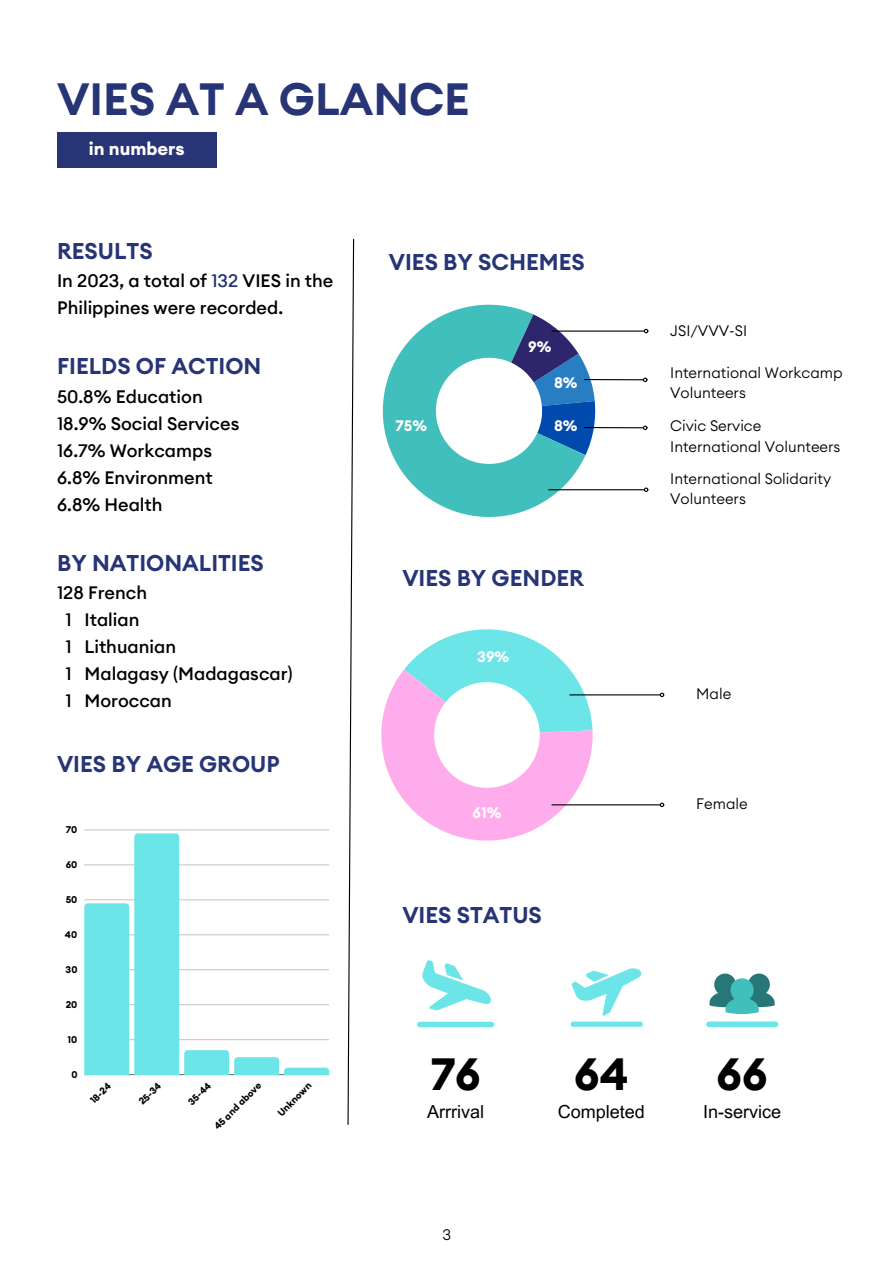
<style>
.page{position:relative;width:894px;height:1264px;background:#fff}
.page>*{position:absolute;margin:0;border:0;box-sizing:border-box;transform-origin:0 0}
.t1{font:600 45px "Euclid Circular A";color:#273475}
.t2{font:700 45px "Euclid Circular A";color:#000}
.t3{font:600 22.5px "Euclid Circular A";color:#273475}
.t4{font:500 18px/27px "Euclid Circular A";color:#000}
.t5{font:18px "Arial MT Pro";color:#000}
.t6{font:700 18px "Euclid Circular A";color:#fff}
.t7{font:300 15px/20.2px "Euclid Circular A";color:#000}
.t8{font:700 15px "Euclid Circular A";color:#fff}
.t9{font:700 9.6px "Euclid Circular A";color:#000}
.s1{color:#273475}
</style>
<div class="page">
<svg style="left:382px;top:304px;width:239px;height:213px;fill:#40bfbc"></svg>
<svg style="left:495px;top:305px;width:121px;height:165px"></svg>
<svg style="left:381px;top:629px;width:231px;height:212px"></svg>
<svg style="left:347px;top:238px;width:7px;height:887px"></svg>
<svg style="left:422px;top:960px;width:69px;height:50px"></svg>
<div style="left:417px;top:1021px;width:77px;height:6px;background:#6ce5e8;border-radius:3px"></div>
<svg style="left:571px;top:968px;width:70px;height:47px"></svg>
<div style="left:570px;top:1021px;width:72px;height:5px;background:#6ce5e8;border-radius:3px"></div>
<svg style="left:709px;top:973px;width:65px;height:41px"></svg>
<div style="left:708px;top:1021px;width:67px;height:6px;background:#6ce5e8"></div>
<hr style="left:84px;top:1074px;width:245px;height:1px;background:#000">
<hr style="left:84px;top:829px;width:245px;height:1px;background:#000">
<svg style="left:84px;top:833px;width:245px;height:241px"></svg>
<div style="left:57px;top:133px;width:159px;height:35px;background:#273475"></div>
<hr style="left:551px;top:330px;width:93px;height:1px;background:#000">
<svg style="left:643px;top:329px;width:5px;height:4px"></svg>
<hr style="left:584px;top:379px;width:59px;height:1px;background:#000">
<svg style="left:642px;top:377px;width:5px;height:5px"></svg>
<hr style="left:548px;top:489px;width:96px;height:1px;background:#000">
<svg style="left:643px;top:487px;width:5px;height:5px"></svg>
<hr style="left:569px;top:694px;width:91px;height:1px;background:#000">
<svg style="left:659px;top:692px;width:5px;height:5px"></svg>
<hr style="left:551px;top:804px;width:109px;height:1px;background:#000">
<svg style="left:659px;top:802px;width:5px;height:5px"></svg>
<hr style="left:584px;top:427px;width:59px;height:1px;background:#000">
<svg style="left:642px;top:425px;width:5px;height:5px"></svg>
<h6 class="t1" style="left:57px;top:79px;width:414px">VIES AT A GLANCE</h6>
<h2 class="t6" style="left:89px;top:140px;width:97px">in numbers</h2>
<p class="t3" style="left:57px;top:241px;width:97px">RESULTS</p>
<p class="t4" style="left:57px;top:268px;width:278px">In 2023, a total of <span class="s1">132</span> VIES in the<br>Philippines were recorded.</p>
<p class="t3" style="left:57px;top:356px;width:206px">FIELDS OF ACTION</p>
<p class="t4" style="left:57px;top:383px;width:184px">50.8% Education<br>18.9% Social Services<br>16.7% Workcamps<br>6.8% Environment<br>6.8% Health</p>
<p class="t3" style="left:57px;top:552px;width:208px">BY NATIONALITIES</p>
<p class="t4" style="left:66px;top:580px;width:229px;text-indent:-8px">128 French<br>1 Italian<br>1 Lithuanian<br>1 Malagasy (Madagascar)<br>1 Moroccan</p>
<p class="t3" style="left:57px;top:753px;width:224px">VIES BY AGE GROUP</p>
<p class="t9" style="left:66px;top:825px;width:13px">70</p>
<p class="t9" style="left:66px;top:860px;width:13px">60</p>
<p class="t9" style="left:66px;top:895px;width:13px">50</p>
<p class="t9" style="left:65px;top:930px;width:14px">40</p>
<p class="t9" style="left:66px;top:965px;width:13px">30</p>
<p class="t9" style="left:66px;top:1000px;width:13px">20</p>
<p class="t9" style="left:67px;top:1035px;width:11px">10</p>
<h6 class="t3" style="left:389px;top:251px;width:197px">VIES BY SCHEMES</h6>
<h2 class="t8" style="left:528px;top:340px;width:25px">9%</h2>
<p class="t8" style="left:554px;top:376px;width:25px">8%</p>
<h6 class="t8" style="left:395px;top:419px;width:33px">75%</h6>
<h2 class="t8" style="left:554px;top:419px;width:25px">8%</h2>
<p class="t3" style="left:402px;top:567px;width:183px">VIES BY GENDER</p>
<h4 class="t8" style="left:477px;top:650px;width:34px">39%</h4>
<h4 class="t8" style="left:472px;top:806px;width:30px">61%</h4>
<p class="t3" style="left:402px;top:904px;width:141px">VIES STATUS</p>
<p class="t7" style="left:670px;top:321px;width:78px">JSI/VVV-SI</p>
<p class="t7" style="left:670px;top:363px;width:174px">International Workcamp<br>Volunteers</p>
<p class="t7" style="left:670px;top:417px;width:172px">Civic Service<br>International Volunteers</p>
<p class="t7" style="left:670px;top:469px;width:162px">International Solidarity<br>Volunteers</p>
<h5 class="t7" style="left:696px;top:684px;width:37px">Male</h5>
<p class="t7" style="left:696px;top:794px;width:53px">Female</p>
<p class="t9" style="left:71px;top:1070px;width:8px">0</p>
<p class="t9" style="left:89px;top:1098px;width:26px;rotate:-45deg">18-24</p>
<p class="t9" style="left:137px;top:1099px;width:28px;rotate:-45deg">25-34</p>
<p class="t9" style="left:187px;top:1100px;width:23px;rotate:-45deg">35-4</p>
<p class="t9" style="left:212px;top:1124px;width:64px;rotate:-45deg">45 and above</p>
<p class="t9" style="left:276px;top:1111px;width:45px;rotate:-45deg">Unknown</p>
<h1 class="t2" style="left:430px;top:1053px;width:52px">76</h1>
<h3 class="t2" style="left:574px;top:1053px;width:56px">64</h3>
<h2 class="t2" style="left:716px;top:1053px;width:53px">66</h2>
<h6 class="t5" style="left:427px;top:1104px;width:58px">Arrrival</h6>
<h6 class="t5" style="left:557px;top:1104px;width:89px">Completed</h6>
<h6 class="t5" style="left:703px;top:1104px;width:80px">In-service</h6>
<p class="t7" style="left:442px;top:1224px;width:10px">3</p>
</div>
